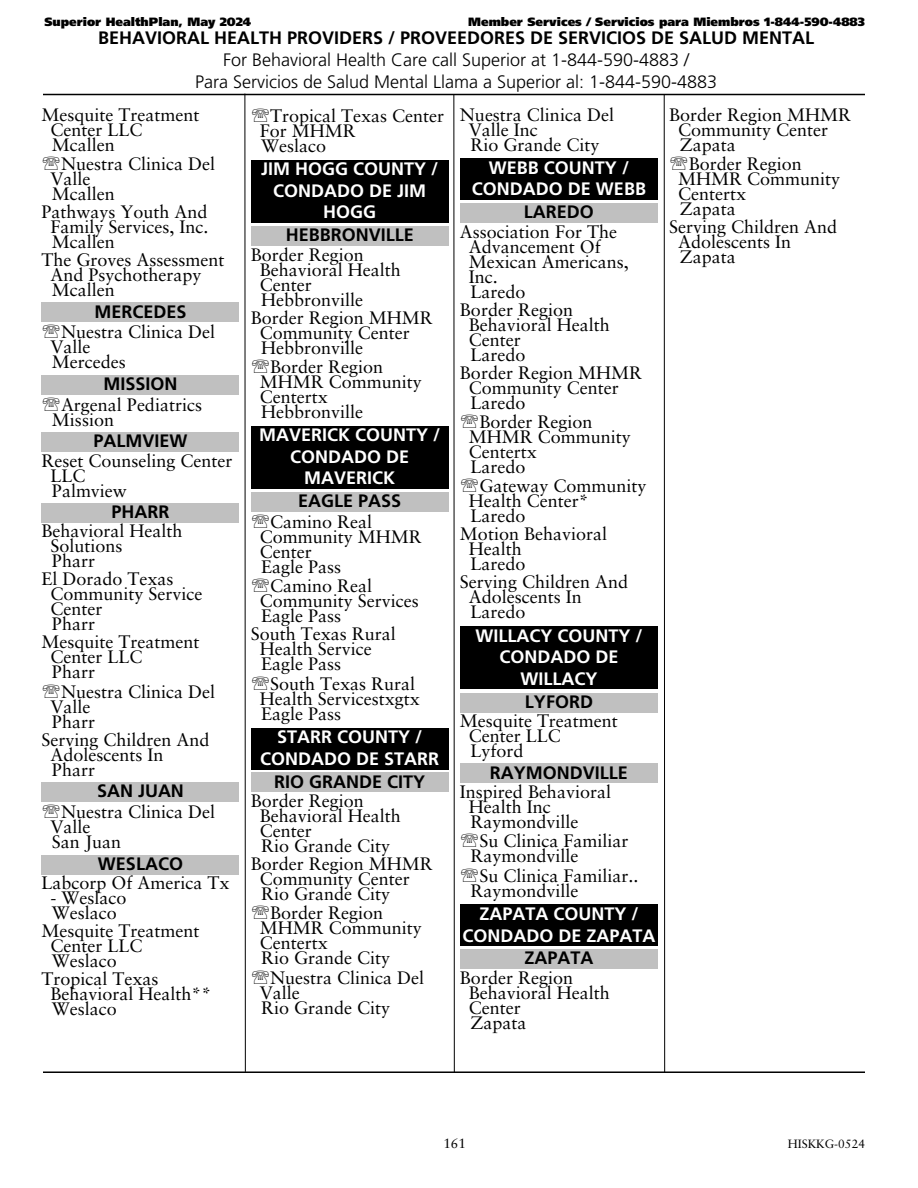
<style>
.page{position:relative;width:918px;height:1188px;background:#fff}
.page>*{position:absolute;margin:0;border:0;box-sizing:border-box;transform-origin:0 0}
.t1{font:18px/15px "Sabon LT Std";color:#000}
.t2{font:700 18px/21.6px "Frutiger LT Std";color:#fff;text-align:center}
.t3{font:700 18px "Frutiger LT Std";color:#000}
.t4{font:300 18px/21.6px "Frutiger LT Std";color:#000;text-align:center}
.t5{font:13.5px "Sabon LT Std";color:#000}
.t6{font:900 12px "Frutiger LT Std";color:#000}
.t7{font:12px "Sabon LT Std";color:#000}
</style>
<div class="page">
<div style="left:41px;top:303px;width:198px;height:19px;background:#c0c0c0"></div>
<div style="left:41px;top:375px;width:198px;height:19px;background:#c0c0c0"></div>
<div style="left:41px;top:432px;width:198px;height:20px;background:#c0c0c0"></div>
<div style="left:41px;top:503px;width:198px;height:20px;background:#c0c0c0"></div>
<div style="left:41px;top:783px;width:198px;height:19px;background:#c0c0c0"></div>
<div style="left:41px;top:855px;width:198px;height:19px;background:#c0c0c0"></div>
<div style="left:251px;top:160px;width:198px;height:63px;background:#000"></div>
<div style="left:251px;top:226px;width:198px;height:20px;background:#c0c0c0"></div>
<div style="left:251px;top:426px;width:198px;height:63px;background:#000"></div>
<div style="left:251px;top:492px;width:198px;height:20px;background:#c0c0c0"></div>
<div style="left:251px;top:728px;width:198px;height:41px;background:#000"></div>
<div style="left:251px;top:773px;width:198px;height:19px;background:#c0c0c0"></div>
<div style="left:460px;top:159px;width:198px;height:41px;background:#000"></div>
<div style="left:460px;top:203px;width:198px;height:20px;background:#c0c0c0"></div>
<div style="left:460px;top:627px;width:198px;height:62px;background:#000"></div>
<div style="left:460px;top:693px;width:198px;height:19px;background:#c0c0c0"></div>
<div style="left:460px;top:764px;width:198px;height:19px;background:#c0c0c0"></div>
<div style="left:460px;top:905px;width:198px;height:41px;background:#000"></div>
<div style="left:460px;top:950px;width:198px;height:19px;background:#c0c0c0"></div>
<hr style="left:43px;top:94px;width:822px;height:1px;background:#000">
<hr style="left:43px;top:1071px;width:822px;height:2px;background:#000">
<svg style="left:244px;top:93px;width:2px;height:979px;background:#7e7e7e"></svg>
<svg style="left:453px;top:95px;width:2px;height:977px;background:#7e7e7e"></svg>
<svg style="left:663px;top:93px;width:24px;height:979px"></svg>
<p class="t6" style="left:44px;top:17px;width:209px">Superior HealthPlan, May 2024</p>
<p class="t6" style="left:468px;top:17px;width:398px">Member Services / Servicios para Miembros 1-844-590-4883</p>
<p class="t3" style="left:98px;top:32px;width:718px">BEHAVIORAL HEALTH PROVIDERS / PROVEEDORES DE SERVICIOS DE SALUD MENTAL</p>
<p class="t4" style="left:195px;top:50px;width:524px">For Behavioral Health Care call Superior at 1-844-590-4883 /<br>Para Servicios de Salud Mental Llama a Superior al: 1-844-590-4883</p>
<p class="t1" style="left:50px;top:109px;width:150px;text-indent:-9px">Mesquite Treatment<br>Center LLC<br>Mcallen</p>
<p class="t1" style="left:50px;top:158px;width:166px;text-indent:11px">Nuestra Clinica Del<br>Valle<br>Mcallen</p>
<p class="t1" style="left:50px;top:206px;width:159px;text-align:justify;text-indent:-9px">Pathways Youth And Family Services, Inc.<br>Mcallen</p>
<p class="t1" style="left:50px;top:254px;width:175px;text-indent:-9px">The Groves Assessment<br>And Psychotherapy<br>Mcallen</p>
<p class="t3" style="left:94px;top:305px;width:94px">MERCEDES</p>
<p class="t1" style="left:50px;top:326px;width:166px;text-indent:11px">Nuestra Clinica Del<br>Valle<br>Mercedes</p>
<p class="t3" style="left:103px;top:377px;width:76px">MISSION</p>
<p class="t1" style="left:52px;top:399px;width:152px;text-indent:9px">Argenal Pediatrics<br>Mission</p>
<p class="t3" style="left:93px;top:435px;width:96px">PALMVIEW</p>
<p class="t1" style="left:50px;top:455px;width:184px;text-indent:-9px">Reset Counseling Center<br>LLC<br>Palmview</p>
<p class="t3" style="left:112px;top:506px;width:59px">PHARR</p>
<p class="t1" style="left:50px;top:525px;width:134px;text-indent:-9px">Behavioral Health<br>Solutions<br>Pharr</p>
<p class="t1" style="left:50px;top:573px;width:153px;text-indent:-9px">El Dorado Texas<br>Community Service<br>Center<br>Pharr</p>
<p class="t1" style="left:50px;top:636px;width:150px;text-indent:-9px">Mesquite Treatment<br>Center LLC<br>Pharr</p>
<p class="t1" style="left:50px;top:686px;width:166px;text-indent:11px">Nuestra Clinica Del<br>Valle<br>Pharr</p>
<p class="t1" style="left:50px;top:734px;width:161px;text-indent:-9px">Serving Children And<br>Adolescents In<br>Pharr</p>
<p class="t3" style="left:97px;top:785px;width:88px">SAN JUAN</p>
<p class="t1" style="left:50px;top:806px;width:166px;text-indent:11px">Nuestra Clinica Del<br>Valle<br>San Juan</p>
<p class="t3" style="left:98px;top:857px;width:87px">WESLACO</p>
<p class="t1" style="left:41px;top:877px;width:189px">Labcorp Of America Tx</p>
<p class="t1" style="left:50px;top:892px;width:77px">- Weslaco<br>Weslaco</p>
<p class="t1" style="left:50px;top:925px;width:150px;text-indent:-9px">Mesquite Treatment<br>Center LLC<br>Weslaco</p>
<p class="t1" style="left:50px;top:973px;width:163px;text-indent:-9px">Tropical Texas<br>Behavioral Health**<br>Weslaco</p>
<p class="t1" style="left:260px;top:110px;width:186px;text-indent:11px">Tropical Texas Center<br>For MHMR<br>Weslaco</p>
<p class="t2" style="left:261px;top:160px;width:179px">JIM HOGG COUNTY /<br>CONDADO DE JIM<br>HOGG</p>
<p class="t3" style="left:286px;top:229px;width:130px">HEBBRONVILLE</p>
<p class="t1" style="left:260px;top:249px;width:143px;text-indent:-9px">Border Region<br>Behavioral Health<br>Center<br>Hebbronville</p>
<p class="t1" style="left:260px;top:312px;width:175px;text-indent:-9px">Border Region MHMR<br>Community Center<br>Hebbronville</p>
<p class="t1" style="left:260px;top:361px;width:163px;text-indent:11px">Border Region<br>MHMR Community<br>Centertx<br>Hebbronville</p>
<p class="t2" style="left:259px;top:426px;width:183px">MAVERICK COUNTY /<br>CONDADO DE<br>MAVERICK</p>
<p class="t3" style="left:298px;top:495px;width:105px">EAGLE PASS</p>
<p class="t1" style="left:260px;top:516px;width:163px;text-indent:11px">Camino Real<br>Community MHMR<br>Center<br>Eagle Pass</p>
<p class="t1" style="left:260px;top:580px;width:160px;text-indent:11px">Camino Real<br>Community Services<br>Eagle Pass</p>
<p class="t1" style="left:260px;top:628px;width:138px;text-indent:-9px">South Texas Rural<br>Health Service<br>Eagle Pass</p>
<p class="t1" style="left:260px;top:678px;width:162px;text-indent:11px">South Texas Rural<br>Health Servicestxgtx<br>Eagle Pass</p>
<p class="t2" style="left:260px;top:728px;width:181px">STARR COUNTY /<br>CONDADO DE STARR</p>
<p class="t3" style="left:274px;top:775px;width:153px">RIO GRANDE CITY</p>
<p class="t1" style="left:260px;top:795px;width:143px;text-indent:-9px">Border Region<br>Behavioral Health<br>Center<br>Rio Grande City</p>
<p class="t1" style="left:260px;top:858px;width:175px;text-indent:-9px">Border Region MHMR<br>Community Center<br>Rio Grande City</p>
<p class="t1" style="left:260px;top:907px;width:163px;text-indent:11px">Border Region<br>MHMR Community<br>Centertx<br>Rio Grande City</p>
<p class="t1" style="left:260px;top:972px;width:166px;text-indent:11px">Nuestra Clinica Del<br>Valle<br>Rio Grande City</p>
<p class="t1" style="left:469px;top:109px;width:147px;text-indent:-9px">Nuestra Clinica Del<br>Valle Inc<br>Rio Grande City</p>
<p class="t2" style="left:472px;top:159px;width:176px">WEBB COUNTY /<br>CONDADO DE WEBB</p>
<p class="t3" style="left:524px;top:206px;width:72px">LAREDO</p>
<p class="t1" style="left:469px;top:226px;width:161px;text-indent:-9px">Association For The<br>Advancement Of<br>Mexican Americans,<br>Inc.<br>Laredo</p>
<p class="t1" style="left:469px;top:304px;width:143px;text-indent:-9px">Border Region<br>Behavioral Health<br>Center<br>Laredo</p>
<p class="t1" style="left:469px;top:367px;width:175px;text-indent:-9px">Border Region MHMR<br>Community Center<br>Laredo</p>
<p class="t1" style="left:469px;top:416px;width:163px;text-indent:11px">Border Region<br>MHMR Community<br>Centertx<br>Laredo</p>
<p class="t1" style="left:469px;top:480px;width:179px;text-indent:11px">Gateway Community<br>Health Center*<br>Laredo</p>
<p class="t1" style="left:469px;top:528px;width:140px;text-indent:-9px">Motion Behavioral<br>Health<br>Laredo</p>
<p class="t1" style="left:469px;top:576px;width:161px;text-indent:-9px">Serving Children And<br>Adolescents In<br>Laredo</p>
<p class="t2" style="left:475px;top:627px;width:169px">WILLACY COUNTY /<br>CONDADO DE<br>WILLACY</p>
<p class="t3" style="left:525px;top:695px;width:70px">LYFORD</p>
<p class="t1" style="left:469px;top:715px;width:150px;text-indent:-9px">Mesquite Treatment<br>Center LLC<br>Lyford</p>
<p class="t3" style="left:490px;top:766px;width:140px">RAYMONDVILLE</p>
<p class="t1" style="left:469px;top:786px;width:144px;text-indent:-9px">Inspired Behavioral<br>Health Inc<br>Raymondville</p>
<p class="t1" style="left:470px;top:835px;width:160px;text-indent:9px">Su Clinica Familiar<br>Raymondville</p>
<p class="t1" style="left:470px;top:870px;width:170px;text-indent:9px">Su Clinica Familiar..<br>Raymondville</p>
<p class="t2" style="left:462px;top:905px;width:195px">ZAPATA COUNTY /<br>CONDADO DE ZAPATA</p>
<p class="t3" style="left:524px;top:952px;width:71px">ZAPATA</p>
<p class="t1" style="left:469px;top:972px;width:143px;text-indent:-9px">Border Region<br>Behavioral Health<br>Center<br>Zapata</p>
<p class="t1" style="left:678px;top:109px;width:175px;text-indent:-9px">Border Region MHMR<br>Community Center<br>Zapata</p>
<p class="t1" style="left:678px;top:158px;width:163px;text-indent:11px">Border Region<br>MHMR Community<br>Centertx<br>Zapata</p>
<p class="t1" style="left:678px;top:221px;width:161px;text-indent:-9px">Serving Children And<br>Adolescents In<br>Zapata</p>
<p class="t5" style="left:443px;top:1138px;width:24px">161</p>
<p class="t7" style="left:788px;top:1139px;width:79px">HISKKG-0524</p>
</div>
